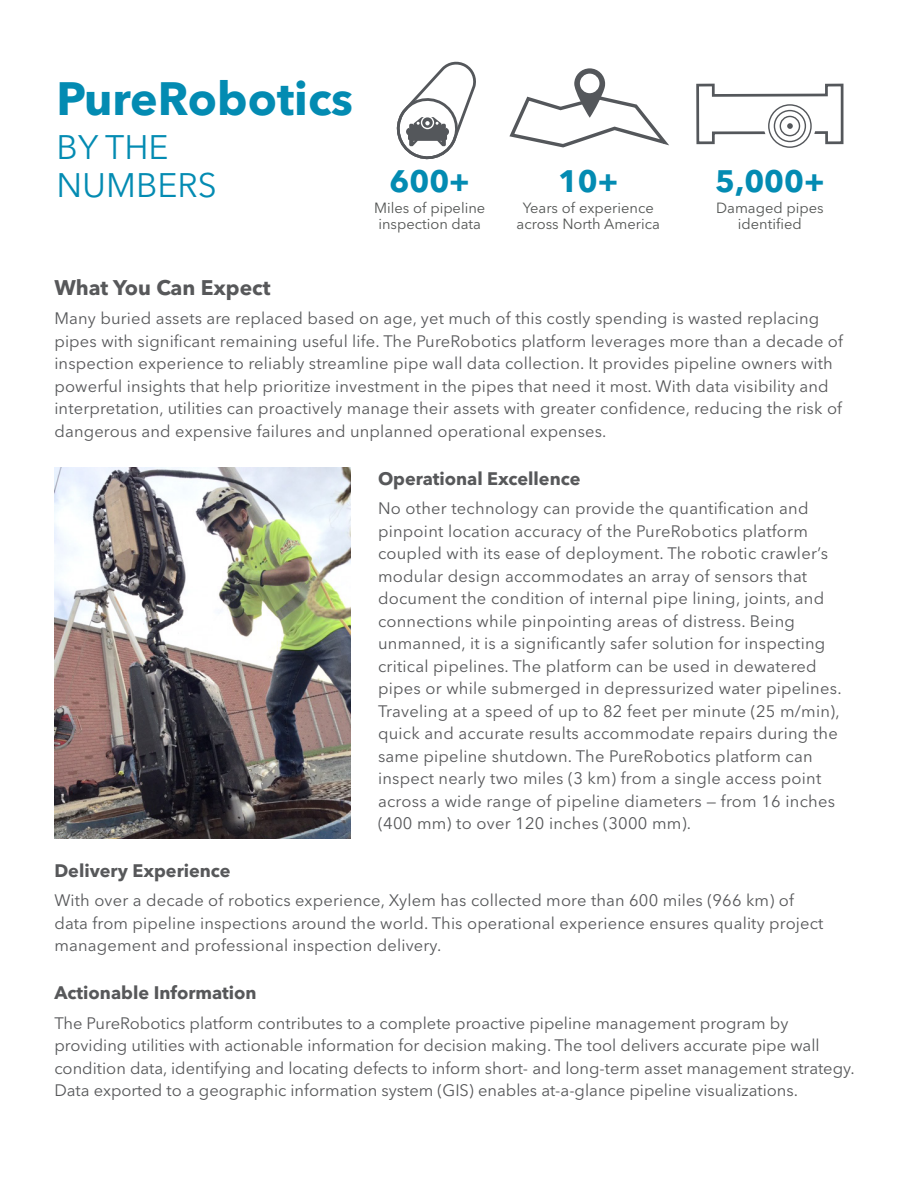
<style>
.page{position:relative;width:918px;height:1188px;background:#fff}
.page>*{position:absolute;margin:0;border:0;box-sizing:border-box;transform-origin:0 0}
.t1{font:700 46.35px "Avenir Next LT Pro";color:#038bb2}
.t2{font:33.75px/38.1px "Avenir Next LT Pro";color:#038bb2}
.t3{font:700 30.75px "Avenir Next LT Pro";color:#038bb2}
.Subhead{font:700 21px "Avenir Next LT Pro";color:#57585a}
.small_sub{font:700 18px "Avenir Next LT Pro";color:#57585a}
.Body{font:16.5px/22.5px "Avenir Next LT Pro";letter-spacing:.01em;color:#57585a}
.t4{font:14.7px/16.2px "Avenir Next LT Pro";color:#535554;text-align:center}
</style>
<div class="page">
<div style="left:768px;top:104px;width:44px;height:44px;border:1px solid #54575b;border-radius:50%"></div>
<svg style="left:698px;top:85px;width:144px;height:58px"></svg>
<svg style="left:509px;top:68px;width:160px;height:80px"></svg>
<svg style="left:396px;top:61px;width:80px;height:99px"></svg>
<img style="left:54px;top:468px;width:297px;height:371px">
<p class="t1" style="left:57px;top:70px;width:298px">PureRobotics</p>
<p class="t2" style="left:57px;top:128px;width:162px">BY THE<br>NUMBERS</p>
<p class="t3" style="left:390px;top:162px;width:82px">600+</p>
<p class="t4" style="left:374px;top:200px;width:113px;text-align:left">Miles of pipeline inspection data</p>
<p class="t3" style="left:558px;top:162px;width:62px">10+</p>
<p class="t4" style="left:517px;top:200px;width:145px">Years of experience across North America</p>
<p class="t3" style="left:715px;top:162px;width:111px">5,000+</p>
<p class="t4" style="left:716px;top:200px;width:109px">Damaged pipes identified</p>
<p class="Subhead" style="left:54px;top:275px;width:218px">What You Can Expect</p>
<p class="Body" style="left:54px;top:307px;width:790px">Many buried assets are replaced based on age, yet much of this costly spending is wasted replacing pipes with significant remaining useful life. The PureRobotics platform leverages more than a decade of inspection experience to reliably streamline pipe wall data collection. It provides pipeline owners with powerful insights that help prioritize investment in the pipes that need it most. With data visibility and interpretation, utilities can proactively manage their assets with greater confidence, reducing the risk of dangerous and expensive failures and unplanned operational expenses.</p>
<p class="small_sub" style="left:378px;top:467px;width:204px">Operational Excellence</p>
<p class="Body" style="left:378px;top:497px;width:465px">No other technology can provide the quantification and pinpoint location accuracy of the PureRobotics platform coupled with its ease of deployment. The robotic crawler’s modular design accommodates an array of sensors that document the condition of internal pipe lining, joints, and connections while pinpointing areas of distress. Being unmanned, it is a significantly safer solution for inspecting critical pipelines. The platform can be used in dewatered pipes or while submerged in depressurized water pipelines.<br>Traveling at a speed of up to 82 feet per minute (25 m/min), quick and accurate results accommodate repairs during the same pipeline shutdown. The PureRobotics platform can inspect nearly two miles (3 km) from a single access point across a wide range of pipeline diameters — from 16 inches (400 mm) to over 120 inches (3000 mm).</p>
<p class="small_sub" style="left:54px;top:860px;width:178px">Delivery Experience</p>
<p class="Body" style="left:54px;top:889px;width:771px">With over a decade of robotics experience, Xylem has collected more than 600 miles (966 km) of data from pipeline inspections around the world. This operational experience ensures quality project management and professional inspection delivery.</p>
<p class="small_sub" style="left:54px;top:982px;width:204px">Actionable Information</p>
<p class="Body" style="left:54px;top:1012px;width:802px">The PureRobotics platform contributes to a complete proactive pipeline management program by providing utilities with actionable information for decision making. The tool delivers accurate pipe wall condition data, identifying and locating defects to inform short- and long-term asset management strategy.<br>Data exported to a geographic information system (GIS) enables at-a-glance pipeline visualizations.</p>
</div>
